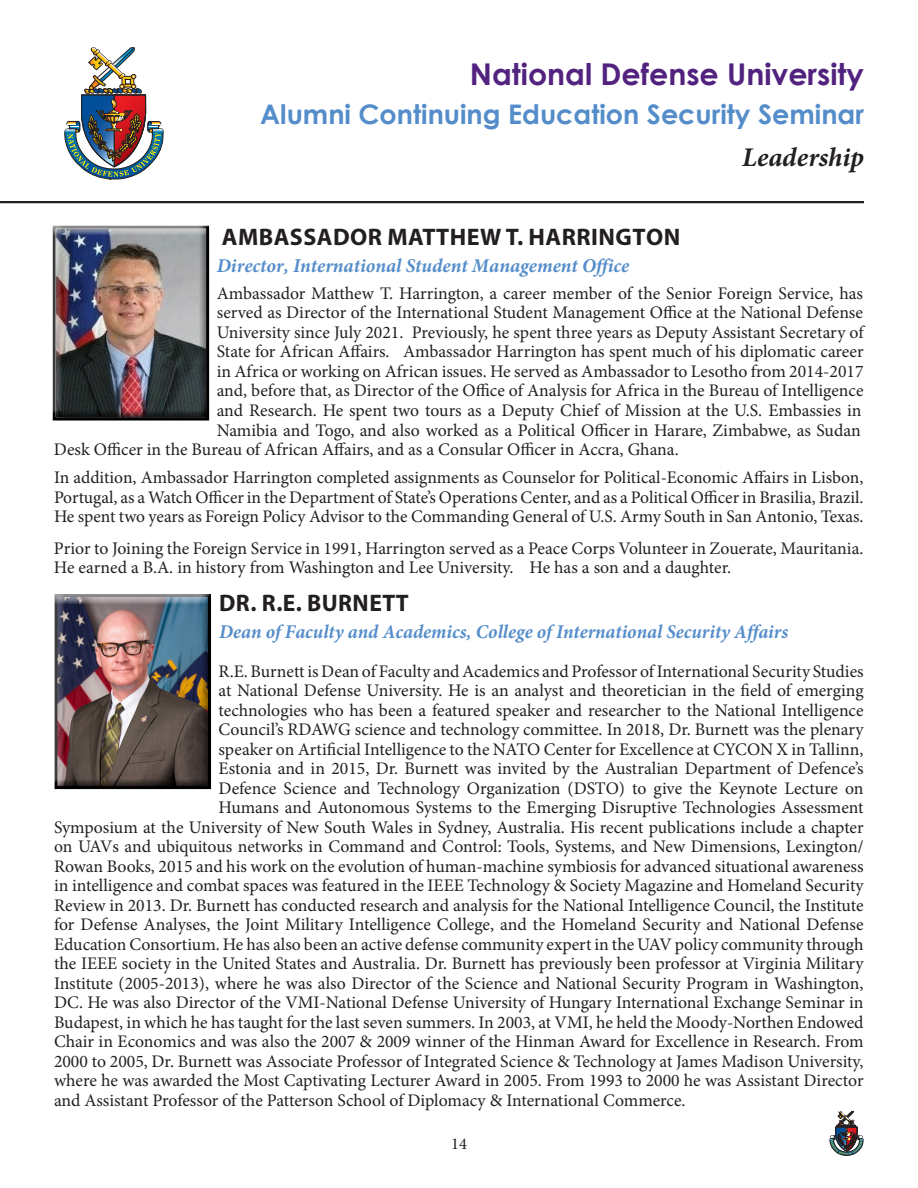
<style>
.page{position:relative;width:918px;height:1188px;background:#fff}
.page>*{position:absolute;margin:0;border:0;box-sizing:border-box;transform-origin:0 0}
.t1{font:700 30px "Century Gothic";color:#52227f}
.t2{font:700 27px "Century Gothic";color:#548dca}
.t3{font:italic 700 27px "Minion Pro";color:#231f20}
.t4{font:700 24px "Myriad Pro";letter-spacing:.02em;color:#231f20}
.t5{font:italic 700 19.5px "Minion Pro";color:#548dca}
.t6{font:17.7px/19.5px "Minion Pro";letter-spacing:-.005em;color:#231f20;text-align:justify}
.t7{font:16.5px "Minion Pro";color:#231f20}
</style>
<div class="page">
<hr style="left:0;top:201px;width:864px;height:2px;background:#231f20">
<img style="left:64px;top:48px;width:99px;height:131px">
<svg style="left:830px;top:1111px;width:33px;height:44px"></svg>
<div style="left:51px;top:226px;width:159px;height:196px;background:#231f20;opacity:.75"></div>
<div style="left:52px;top:594px;width:161px;height:197px;background:#231f20;opacity:.75"></div>
<h1 class="t1" style="left:470px;top:51px;width:396px">National Defense University</h1>
<h2 class="t2" style="left:260px;top:94px;width:605px">Alumni Continuing Education Security Seminar</h2>
<h2 class="t3" style="left:742px;top:138px;width:123px">Leadership</h2>
<p class="t4" style="left:222px;top:221px;width:460px">AMBASSADOR MATTHEW T. HARRINGTON</p>
<p class="t5" style="left:217px;top:252px;width:414px">Director, International Student Management Office</p>
<p class="t6" style="left:217px;top:284px;width:648px">Ambassador Matthew T. Harrington, a career member of the Senior Foreign Service, has</p>
<p class="t6" style="left:217px;top:303px;width:648px">served as Director of the International Student Management Office at the National Defense</p>
<p class="t6" style="left:217px;top:323px;width:648px">University since July 2021. Previously, he spent three years as Deputy Assistant Secretary of</p>
<p class="t6" style="left:217px;top:342px;width:648px">State for African Affairs. Ambassador Harrington has spent much of his diplomatic career</p>
<p class="t6" style="left:217px;top:362px;width:648px">in Africa or working on African issues. He served as Ambassador to Lesotho from 2014-2017</p>
<p class="t6" style="left:217px;top:381px;width:648px">and, before that, as Director of the Office of Analysis for Africa in the Bureau of Intelligence</p>
<p class="t6" style="left:217px;top:401px;width:646px">and Research. He spent two tours as a Deputy Chief of Mission at the U.S. Embassies in</p>
<p class="t6" style="left:217px;top:420px;width:646px">Namibia and Togo, and also worked as a Political Officer in Harare, Zimbabwe, as Sudan</p>
<p class="t6" style="left:54px;top:440px;width:626px">Desk Officer in the Bureau of African Affairs, and as a Consular Officer in Accra, Ghana.</p>
<p class="t6" style="left:54px;top:468px;width:811px">In addition, Ambassador Harrington completed assignments as Counselor for Political-Economic Affairs in Lisbon, Portugal, as a Watch Officer in the Department of State’s Operations Center, and as a Political Officer in Brasilia, Brazil.<br>He spent two years as Foreign Policy Advisor to the Commanding General of U.S. Army South in San Antonio, Texas.</p>
<p class="t6" style="left:54px;top:539px;width:811px">Prior to Joining the Foreign Service in 1991, Harrington served as a Peace Corps Volunteer in Zouerate, Mauritania.<br>He earned a B.A. in history from Washington and Lee University. He has a son and a daughter.</p>
<p class="t4" style="left:219px;top:587px;width:191px">DR. R.E. BURNETT</p>
<p class="t5" style="left:219px;top:618px;width:571px">Dean of Faculty and Academics, College of International Security Affairs</p>
<p class="t6" style="left:219px;top:661px;width:647px">R.E. Burnett is Dean of Faculty and Academics and Professor of International Security Studies</p>
<p class="t6" style="left:219px;top:681px;width:647px">at National Defense University. He is an analyst and theoretician in the field of emerging</p>
<p class="t6" style="left:219px;top:700px;width:647px">technologies who has been a featured speaker and researcher to the National Intelligence</p>
<p class="t6" style="left:219px;top:720px;width:647px">Council’s RDAWG science and technology committee. In 2018, Dr. Burnett was the plenary</p>
<p class="t6" style="left:219px;top:739px;width:647px">speaker on Artificial Intelligence to the NATO Center for Excellence at CYCON X in Tallinn,</p>
<p class="t6" style="left:219px;top:759px;width:646px">Estonia and in 2015, Dr. Burnett was invited by the Australian Department of Defence’s</p>
<p class="t6" style="left:219px;top:778px;width:646px">Defence Science and Technology Organization (DSTO) to give the Keynote Lecture on</p>
<p class="t6" style="left:219px;top:798px;width:647px">Humans and Autonomous Systems to the Emerging Disruptive Technologies Assessment</p>
<p class="t6" style="left:54px;top:817px;width:811px">Symposium at the University of New South Wales in Sydney, Australia. His recent publications include a chapter</p>
<p class="t6" style="left:54px;top:837px;width:811px">on UAVs and ubiquitous networks in Command and Control: Tools, Systems, and New Dimensions, Lexington/</p>
<p class="t6" style="left:54px;top:856px;width:811px">Rowan Books, 2015 and his work on the evolution of human-machine symbiosis for advanced situational awareness</p>
<p class="t6" style="left:54px;top:876px;width:811px">in intelligence and combat spaces was featured in the IEEE Technology &amp; Society Magazine and Homeland Security</p>
<p class="t6" style="left:54px;top:895px;width:811px">Review in 2013. Dr. Burnett has conducted research and analysis for the National Intelligence Council, the Institute</p>
<p class="t6" style="left:54px;top:915px;width:811px">for Defense Analyses, the Joint Military Intelligence College, and the Homeland Security and National Defense</p>
<p class="t6" style="left:54px;top:934px;width:811px">Education Consortium. He has also been an active defense community expert in the UAV policy community through</p>
<p class="t6" style="left:54px;top:954px;width:811px">the IEEE society in the United States and Australia. Dr. Burnett has previously been professor at Virginia Military</p>
<p class="t6" style="left:54px;top:973px;width:811px">Institute (2005-2013), where he was also Director of the Science and National Security Program in Washington,</p>
<p class="t6" style="left:54px;top:993px;width:811px">DC. He was also Director of the VMI-National Defense University of Hungary International Exchange Seminar in</p>
<p class="t6" style="left:54px;top:1012px;width:811px">Budapest, in which he has taught for the last seven summers. In 2003, at VMI, he held the Moody-Northen Endowed</p>
<p class="t6" style="left:54px;top:1032px;width:811px">Chair in Economics and was also the 2007 &amp; 2009 winner of the Hinman Award for Excellence in Research. From</p>
<p class="t6" style="left:54px;top:1051px;width:811px">2000 to 2005, Dr. Burnett was Associate Professor of Integrated Science &amp; Technology at James Madison University,</p>
<p class="t6" style="left:54px;top:1071px;width:811px">where he was awarded the Most Captivating Lecturer Award in 2005. From 1993 to 2000 he was Assistant Director</p>
<p class="t6" style="left:54px;top:1090px;width:633px">and Assistant Professor of the Patterson School of Diplomacy &amp; International Commerce.</p>
<p class="t7" style="left:451px;top:1133px;width:17px">14</p>
</div>
